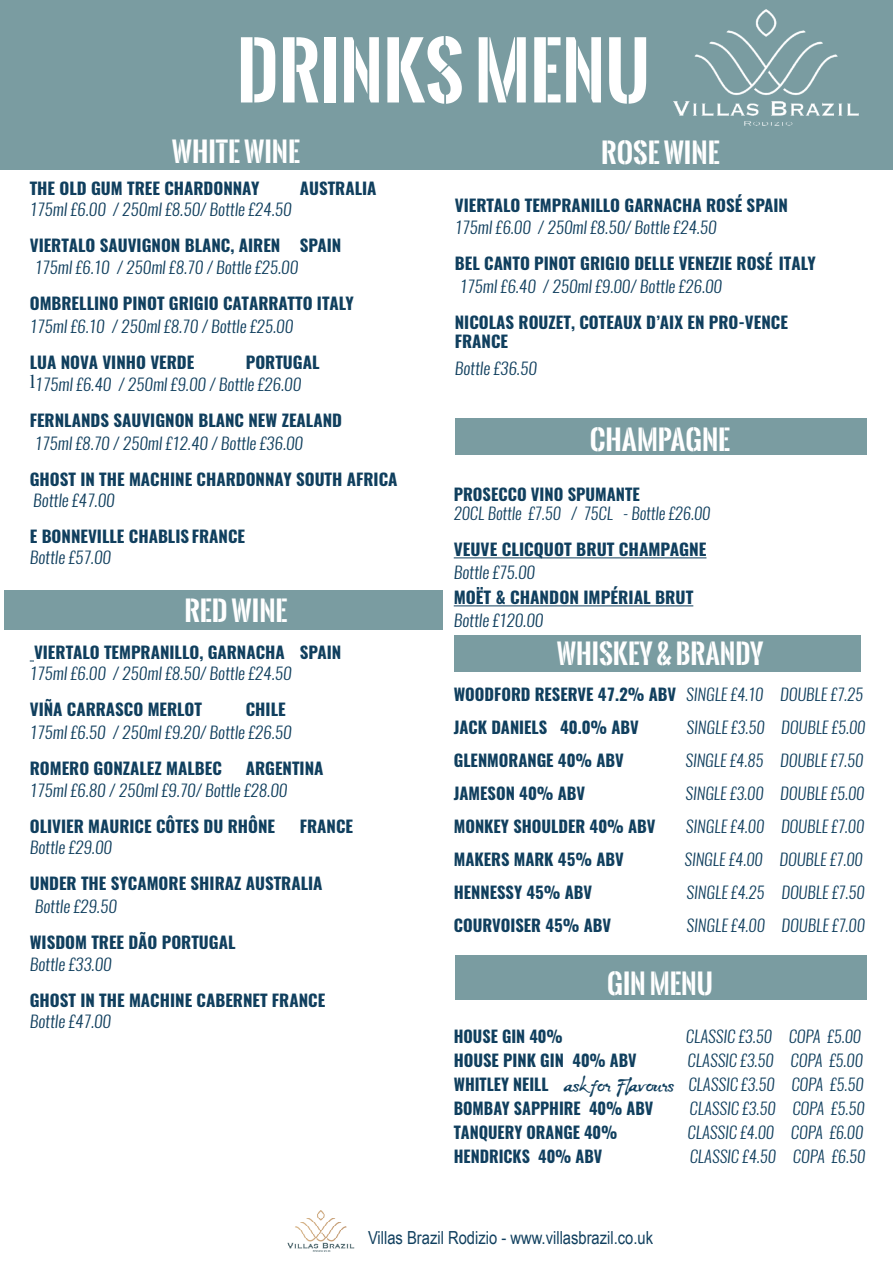
<style>
.page{position:relative;width:893px;height:1263px;background:#fff}
.page>*{position:absolute;margin:0;border:0;box-sizing:border-box;transform-origin:0 0}
.t1{font:700 75px "Oswald Stencil";color:#fff}
.t2{font:700 27px "Oswald Stencil";color:#fff;scale:1.04 1}
.t3{font:700 27px "Oswald Stencil";color:#fff}
.t4{font:18px "Arial Narrow";color:#103f5e}
.t5{font:700 16.5px/19.5px "Oswald";color:#103f5e}
.t6{font:italic 300 16.5px "Oswald";color:#103f5e;scale:1.04 1}
.t7{font:italic 300 16.5px "Oswald";color:#103f5e}
.t8{font:700 16.5px "Oswald";color:#103f5e;scale:1.04 1}
.t9{font:700 16.5px "Oswald";color:#103f5f}
.s1{font-weight:300;font-style:italic}
.s2{font-weight:700;font-style:normal}
.s3{font-family:"Stya";font-weight:400;font-style:normal}
</style>
<div class="page">
<div style="left:0;top:0;width:893px;height:150px;background:#7a9ca1"></div>
<img style="left:287px;top:1211px;width:68px;height:40px">
<div style="left:4px;top:590px;width:438px;height:40px;background:#7a9ca1"></div>
<img style="left:673px;top:10px;width:185px;height:115px">
<div style="left:0;top:131px;width:893px;height:38px;background:#7a9ca1"></div>
<div style="left:455px;top:419px;width:411px;height:36px;background:#7a9ca1"></div>
<div style="left:455px;top:636px;width:406px;height:36px;background:#7a9ca1"></div>
<div style="left:455px;top:955px;width:411px;height:44px;background:#7a9ca1"></div>
<hr style="left:454px;top:557px;width:252px;height:1px;background:#103f5e">
<hr style="left:454px;top:605px;width:239px;height:1px;background:#103f5e">
<p class="t1" style="left:237px;top:16px;width:415px">DRINKS MENU</p>
<p class="t2" style="left:172px;top:132px;width:125px">WHITE WINE</p>
<p class="t5" style="left:30px;top:179px;width:231px">THE OLD GUM TREE CHARDONNAY</p>
<p class="t5" style="left:300px;top:179px;width:78px">AUSTRALIA</p>
<p class="t6" style="left:30px;top:198px;width:253px">175ml £6.00 / 250ml £8.50/ Bottle £24.50</p>
<p class="t5" style="left:30px;top:236px;width:313px">VIERTALO SAUVIGNON BLANC, AIREN SPAIN</p>
<p class="t6" style="left:35px;top:256px;width:255px">175ml £6.10 / 250ml £8.70 / Bottle £25.00</p>
<p class="t5" style="left:30px;top:294px;width:326px">OMBRELLINO PINOT GRIGIO CATARRATTO ITALY</p>
<p class="t6" style="left:30px;top:315px;width:255px">175ml £6.10 / 250ml £8.70 / Bottle £25.00</p>
<p class="t5" style="left:30px;top:353px;width:166px">LUA NOVA VINHO VERDE</p>
<p class="t5" style="left:246px;top:353px;width:75px">PORTUGAL</p>
<p class="t6" style="left:30px;top:373px;width:262px"><sup>l</sup>175ml £6.40 / 250ml £9.00 / Bottle £26.00</p>
<p class="t5" style="left:30px;top:411px;width:314px">FERNLANDS SAUVIGNON BLANC NEW ZEALAND</p>
<p class="t6" style="left:35px;top:432px;width:259px">175ml £8.70 / 250ml £12.40 / Bottle £36.00</p>
<p class="t5" style="left:30px;top:470px;width:369px">GHOST IN THE MACHINE CHARDONNAY SOUTH AFRICA</p>
<p class="t6" style="left:33px;top:489px;width:80px">Bottle £47.00</p>
<p class="t5" style="left:30px;top:527px;width:217px">E BONNEVILLE CHABLIS FRANCE</p>
<p class="t6" style="left:30px;top:546px;width:80px">Bottle £57.00</p>
<p class="t2" style="left:184px;top:591px;width:101px">RED WINE</p>
<p class="t5" style="left:34px;top:643px;width:309px">VIERTALO TEMPRANILLO, GARNACHA SPAIN</p>
<p class="t6" style="left:30px;top:662px;width:253px">175ml £6.00 / 250ml £8.50/ Bottle £24.50</p>
<p class="t5" style="left:30px;top:700px;width:174px">VIÑA CARRASCO MERLOT</p>
<p class="t5" style="left:246px;top:700px;width:41px">CHILE</p>
<p class="t6" style="left:30px;top:721px;width:253px">175ml £6.50 / 250ml £9.20/ Bottle £26.50</p>
<p class="t5" style="left:30px;top:759px;width:194px">ROMERO GONZALEZ MALBEC</p>
<p class="t5" style="left:246px;top:759px;width:79px">ARGENTINA</p>
<p class="t6" style="left:30px;top:779px;width:249px">175ml £6.80 / 250ml £9.70/ Bottle £28.00</p>
<p class="t5" style="left:30px;top:817px;width:247px">OLIVIER MAURICE CÔTES DU RHÔNE</p>
<p class="t5" style="left:300px;top:817px;width:55px">FRANCE</p>
<p class="t6" style="left:30px;top:836px;width:81px">Bottle £29.00</p>
<p class="t5" style="left:30px;top:874px;width:294px">UNDER THE SYCAMORE SHIRAZ AUSTRALIA</p>
<p class="t6" style="left:35px;top:895px;width:80px">Bottle £29.50</p>
<p class="t5" style="left:30px;top:933px;width:207px">WISDOM TREE DÃO PORTUGAL</p>
<p class="t6" style="left:30px;top:953px;width:80px">Bottle £33.00</p>
<p class="t5" style="left:30px;top:991px;width:297px">GHOST IN THE MACHINE CABERNET FRANCE</p>
<p class="t6" style="left:30px;top:1010px;width:80px">Bottle £47.00</p>
<p class="t2" style="left:601px;top:132px;width:115px">ROSE WINE</p>
<p class="t5" style="left:455px;top:196px;width:335px">VIERTALO TEMPRANILLO GARNACHA ROSÉ SPAIN</p>
<p class="t6" style="left:455px;top:216px;width:253px">175ml £6.00 / 250ml £8.50/ Bottle £24.50</p>
<p class="t5" style="left:455px;top:254px;width:363px">BEL CANTO PINOT GRIGIO DELLE VENEZIE ROSÉ ITALY</p>
<p class="t6" style="left:460px;top:275px;width:254px">175ml £6.40 / 250ml £9.00/ Bottle £26.00</p>
<p class="t5" style="left:455px;top:313px;width:335px">NICOLAS ROUZET, COTEAUX D’AIX EN PRO-VENCE<br>FRANCE</p>
<p class="t6" style="left:455px;top:357px;width:80px">Bottle £36.50</p>
<p class="t2" style="left:590px;top:420px;width:137px">CHAMPAGNE</p>
<p class="t5" style="left:454px;top:485px;width:188px">PROSECCO VINO SPUMANTE</p>
<p class="t7" style="left:454px;top:502px;width:258px">20CL Bottle £7.50 / 75CL - Bottle £26.00</p>
<p class="t8" style="left:454px;top:538px;width:244px">VEUVE CLICQUOT BRUT CHAMPAGNE</p>
<p class="t6" style="left:454px;top:561px;width:80px">Bottle £75.00</p>
<p class="t8" style="left:454px;top:586px;width:232px">MOËT &amp; CHANDON IMPÉRIAL BRUT</p>
<p class="t6" style="left:454px;top:609px;width:88px">Bottle £120.00</p>
<p class="t3" style="left:557px;top:634px;width:208px">WHISKEY &amp; BRANDY</p>
<p class="t5" style="left:454px;top:685px;width:411px">WOODFORD RESERVE 47.2% ABV <span class="s1">SINGLE £4.10 DOUBLE £7.25</span></p>
<p class="t5" style="left:454px;top:718px;width:187px">JACK DANIELS 40.0% ABV</p>
<p class="t7" style="left:687px;top:716px;width:180px">SINGLE £3.50 DOUBLE £5.00</p>
<p class="t5" style="left:454px;top:751px;width:172px">GLENMORANGE 40% ABV</p>
<p class="t7" style="left:685px;top:749px;width:179px">SINGLE £4.85 DOUBLE £7.50</p>
<p class="t5" style="left:454px;top:784px;width:133px">JAMESON 40% ABV</p>
<p class="t7" style="left:685px;top:782px;width:180px">SINGLE £3.00 DOUBLE £5.00</p>
<p class="t5" style="left:454px;top:817px;width:203px">MONKEY SHOULDER 40% ABV</p>
<p class="t7" style="left:686px;top:815px;width:180px">SINGLE £4.00 DOUBLE £7.00</p>
<p class="t5" style="left:454px;top:850px;width:172px">MAKERS MARK 45% ABV</p>
<p class="t7" style="left:684px;top:848px;width:180px">SINGLE £4.00 DOUBLE £7.00</p>
<p class="t5" style="left:454px;top:883px;width:140px">HENNESSY 45% ABV</p>
<p class="t7" style="left:687px;top:881px;width:179px">SINGLE £4.25 DOUBLE £7.50</p>
<p class="t5" style="left:454px;top:916px;width:159px">COURVOISER 45% ABV</p>
<p class="t7" style="left:687px;top:914px;width:180px">SINGLE £4.00 DOUBLE £7.00</p>
<p class="t3" style="left:607px;top:963px;width:107px">GIN MENU</p>
<p class="t5" style="left:454px;top:1027px;width:111px">HOUSE GIN 40%</p>
<p class="t7" style="left:686px;top:1024px;width:177px">CLASSIC £3.50 COPA £5.00</p>
<p class="t5" style="left:454px;top:1051px;width:184px">HOUSE PINK GIN 40% ABV</p>
<p class="t7" style="left:688px;top:1048px;width:177px">CLASSIC £3.50 COPA £5.00</p>
<p class="t7" style="left:454px;top:1072px;width:411px"><span class="s2">WHITLEY NEILL</span> <span class="s3">ask for Flavours</span> CLASSIC £3.50 COPA £5.50</p>
<p class="t5" style="left:454px;top:1099px;width:201px">BOMBAY SAPPHIRE 40% ABV</p>
<p class="t7" style="left:689px;top:1096px;width:177px">CLASSIC £3.50 COPA £5.50</p>
<p class="t5" style="left:454px;top:1123px;width:165px">TANQUERY ORANGE 40%</p>
<p class="t7" style="left:687px;top:1120px;width:177px">CLASSIC £4.00 COPA £6.00</p>
<p class="t9" style="left:454px;top:1144px;width:150px">HENDRICKS 40% ABV</p>
<p class="t7" style="left:690px;top:1144px;width:177px">CLASSIC £4.50 COPA £6.50</p>
<p class="t4" style="left:368px;top:1225px;width:287px">Villas Brazil Rodizio - www.villasbrazil.co.uk</p>
</div>
